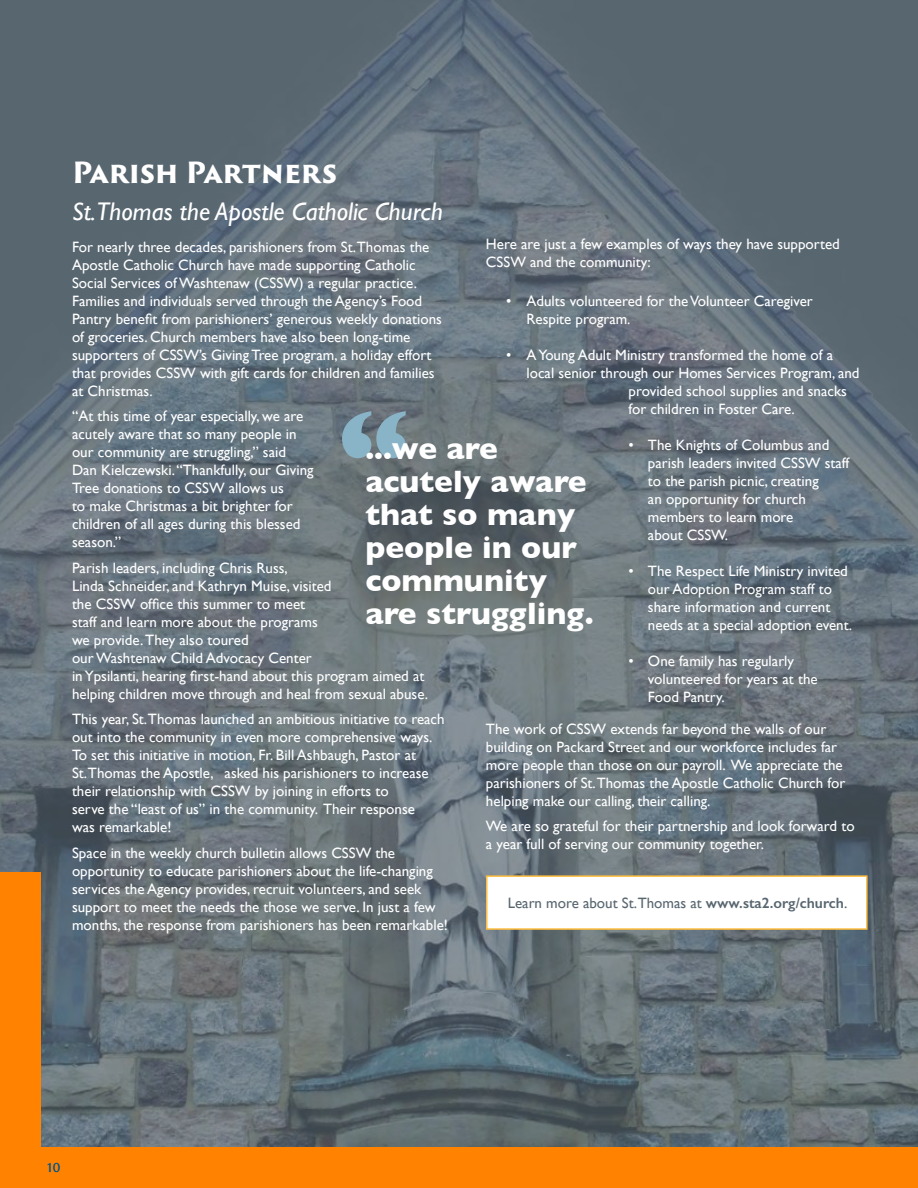
<style>
.page{position:relative;width:918px;height:1188px;background:#fff}
.page>*{position:absolute;margin:0;border:0;box-sizing:border-box;transform-origin:0 0}
.t1{font:700 127.5px "Gill Sans";color:#89b4c7}
.t2{font:700 31.5px/33px "Gill Sans";color:#fff}
.t3{font:900 28.5px "Trajan Sans Pro";letter-spacing:-.005em;color:#fff}
.t4{font:italic 25.5px "Gill Sans";color:#fff}
.t5{font:15px/18px "Gill Sans";color:#fff}
.t6{font:15px "Gill Sans";color:#586670}
.t7{font:600 12px "Trajan Sans Pro";color:#00538b}
.s1{font-weight:600}
</style>
<div class="page">
<img style="left:0;top:0;width:918px;height:1148px">
<div style="left:0;top:1148px;width:918px;height:40px;background:#ff8300"></div>
<div style="left:0;top:873px;width:40px;height:315px;background:#ff8300"></div>
<div style="left:487px;top:876px;width:380px;height:53px;background:#fff"></div>
<div style="left:486px;top:875px;width:382px;height:55px;border:2px solid #ffbe3d"></div>
<h3 class="t3" style="left:72px;top:157px;width:267px">Parish Partners</h3>
<h3 class="t4" style="left:72px;top:201px;width:373px">St.Thomas the Apostle Catholic Church</h3>
<p class="t5" style="left:72px;top:239px;width:371px">For nearly three decades, parishioners from St.Thomas the Apostle Catholic Church have made supporting Catholic Social Services of Washtenaw (CSSW) a regular practice.<br>Families and individuals served through the Agency’s Food Pantry benefit from parishioners’ generous weekly donations of groceries. Church members have also been long-time supporters of CSSW’s Giving Tree program, a holiday effort that provides CSSW with gift cards for children and families at Christmas.</p>
<p class="t5" style="left:72px;top:409px;width:243px">“At this time of year especially, we are acutely aware that so many people in our community are struggling,” said Dan Kielczewski. “Thankfully, our Giving Tree donations to CSSW allows us<br>to make Christmas a bit brighter for children of all ages during this blessed season.”</p>
<p class="t5" style="left:72px;top:560px;width:358px">Parish leaders, including Chris Russ,<br>Linda Schneider, and Kathryn Muise, visited<br>the CSSW office this summer to meet<br>staff and learn more about the programs<br>we provide. They also toured<br>our Washtenaw Child Advocacy Center<br>in Ypsilanti, hearing first-hand about this program aimed at helping children move through and heal from sexual abuse.</p>
<p class="t5" style="left:72px;top:711px;width:374px">This year, St.Thomas launched an ambitious initiative to reach out into the community in even more comprehensive ways.<br>To set this initiative in motion, Fr. Bill Ashbaugh, Pastor at St.Thomas the Apostle, asked his parishioners to increase their relationship with CSSW by joining in efforts to<br>serve the “least of us” in the community. Their response<br>was remarkable!</p>
<p class="t5" style="left:72px;top:845px;width:377px">Space in the weekly church bulletin allows CSSW the opportunity to educate parishioners about the life-changing services the Agency provides, recruit volunteers, and seek support to meet the needs the those we serve. In just a few months, the response from parishioners has been remarkable!</p>
<p class="t5" style="left:486px;top:236px;width:355px">Here are just a few examples of ways they have supported<br>CSSW and the community:</p>
<p class="t5" style="left:526px;top:293px;width:288px;text-indent:-20px">• Adults volunteered for the Volunteer Caregiver<br>Respite program.</p>
<p class="t5" style="left:506px;top:347px;width:328px">• A Young Adult Ministry transformed the home of a</p>
<p class="t5" style="left:526px;top:365px;width:335px">local senior through our Homes Services Program, and</p>
<p class="t5" style="left:629px;top:383px;width:220px">provided school supplies and snacks</p>
<p class="t5" style="left:629px;top:401px;width:168px">for children in Foster Care.</p>
<p class="t5" style="left:648px;top:437px;width:203px;text-indent:-19px">• The Knights of Columbus and parish leaders invited CSSW staff to the parish picnic, creating<br>an opportunity for church members to learn more<br>about CSSW.</p>
<p class="t5" style="left:648px;top:563px;width:206px;text-indent:-19px">• The Respect Life Ministry invited our Adoption Program staff to share information and current needs at a special adoption event.</p>
<p class="t5" style="left:648px;top:653px;width:171px;text-indent:-19px">• One family has regularly volunteered for years at the<br>Food Pantry.</p>
<p class="t5" style="left:486px;top:721px;width:361px">The work of CSSW extends far beyond the walls of our building on Packard Street and our workforce includes far more people than those on our payroll. We appreciate the parishioners of St.Thomas the Apostle Catholic Church for helping make our calling, their calling.</p>
<p class="t5" style="left:486px;top:818px;width:370px">We are so grateful for their partnership and look forward to a year full of serving our community together.</p>
<h1 class="t1" style="left:337px;top:403px;width:73px">“</h1>
<h2 class="t2" style="left:365px;top:434px;width:230px">...we are acutely aware that so many people in our community are struggling.</h2>
<p class="t6" style="left:508px;top:894px;width:341px">Learn more about St.Thomas at <span class="s1">www.sta2.org/church</span>.</p>
<p class="t7" style="left:47px;top:1161px;width:15px">10</p>
</div>
